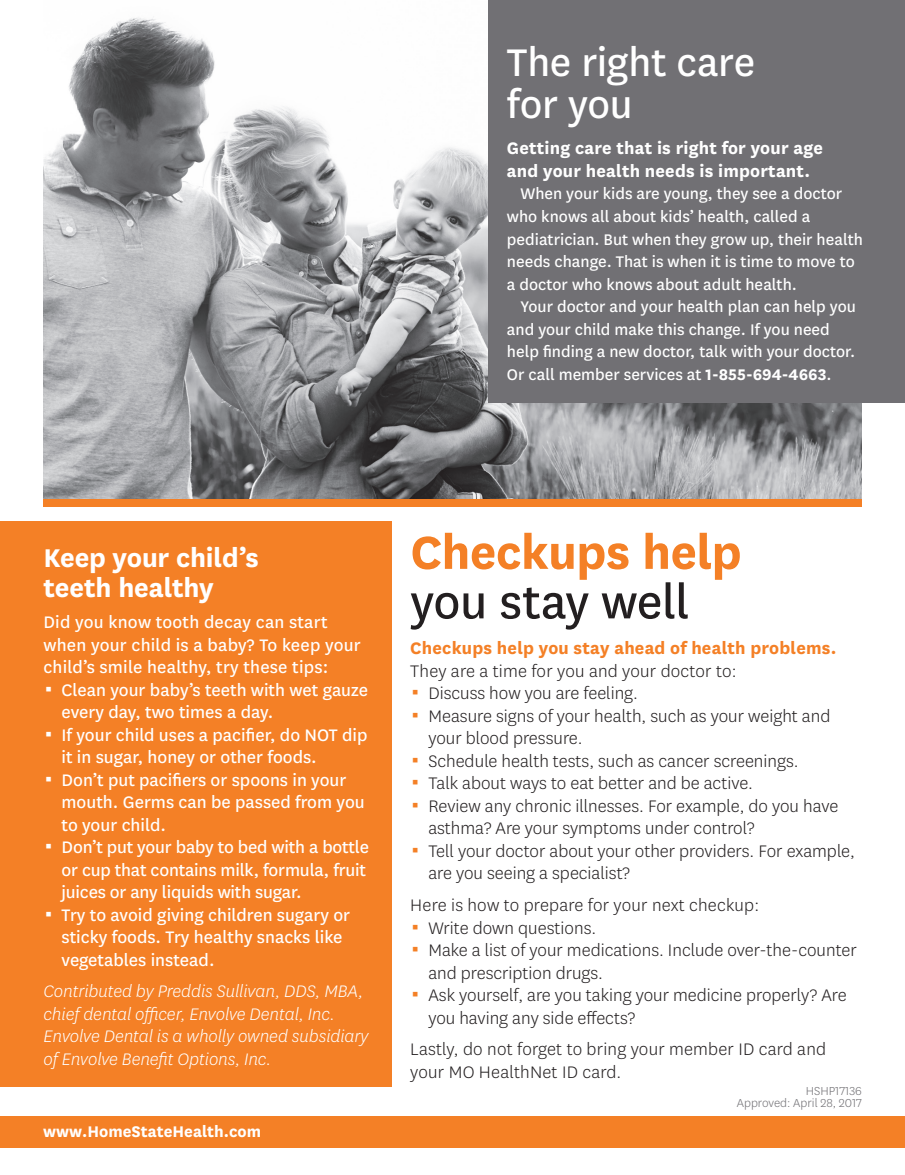
<style>
.page{position:relative;width:905px;height:1175px;background:#fff}
.page>*{position:absolute;margin:0;border:0;box-sizing:border-box;transform-origin:0 0}
.t1{font:700 54px/49.5px "Centene Sans";letter-spacing:-.01em;color:#f48026}
.t2{font:45px/42px "Centene Sans";letter-spacing:-.01em;color:#fff}
.t3{font:700 30px/30px "Centene Sans";letter-spacing:-.005em;color:#fff}
.t4{font:300 19.5px/22.5px "Centene Sans";color:#231f20}
.t5{font:19.5px/22.5px "Centene Sans";color:#fff}
.t6{font:italic 300 19.5px/22.5px "Centene Sans";letter-spacing:-.005em;color:#fff}
.t7{font:700 19.5px/22.5px "Centene Sans";letter-spacing:.01em;color:#f48026}
.t8{font:700 19.5px/22.5px "Centene Sans";letter-spacing:.01em;color:#fff}
.t9{font:18px/22.5px "Centene Sans";color:#fff}
.t10{font:700 18px "Centene Sans";color:#fff}
.t11{font:300 13.5px "Centene Sans";color:#717074}
.s1{font-weight:700}
.s2{font-weight:400;color:#231f20}
.s3{font-weight:300;color:#231f20}
</style>
<div class="page">
<div style="left:0;top:1116px;width:905px;height:31px;background:#f48026"></div>
<img style="left:43px;top:0;width:818px;height:499px">
<div style="left:489px;top:0;width:416px;height:403px;background:#717074"></div>
<div style="left:0;top:521px;width:392px;height:566px;background:#f48026"></div>
<div style="left:43px;top:499px;width:818px;height:8px;background:#f48026"></div>
<p class="t2" style="left:507px;top:39px;width:250px">The right care for you</p>
<p class="t8" style="left:507px;top:136px;width:317px">Getting care that is right for your age and your health needs is important.</p>
<p class="t9" style="left:507px;top:182px;width:357px;text-indent:14px">When your kids are young, they see a doctor who knows all about kids’ health, called a pediatrician. But when they grow up, their health needs change. That is when it is time to move to a doctor who knows about adult health.</p>
<p class="t9" style="left:507px;top:294px;width:350px;text-indent:14px">Your doctor and your health plan can help you and your child make this change. If you need help finding a new doctor, talk with your doctor.<br>Or call member services at <span class="s1">1-855-694-4663</span>.</p>
<p class="t3" style="left:44px;top:540px;width:217px">Keep your child’s teeth healthy</p>
<p class="t5" style="left:44px;top:610px;width:319px">Did you know tooth decay can start when your child is a baby? To keep your child’s smile healthy, try these tips:</p>
<p class="t5" style="left:62px;top:677px;width:308px">Clean your baby’s teeth with wet gauze every day, two times a day.</p>
<p class="t5" style="left:62px;top:722px;width:307px">If your child uses a pacifier, do NOT dip it in sugar, honey or other foods.</p>
<p class="t5" style="left:62px;top:767px;width:305px">Don’t put pacifiers or spoons in your mouth. Germs can be passed from you to your child.</p>
<p class="t5" style="left:62px;top:835px;width:309px">Don’t put your baby to bed with a bottle or cup that contains milk, formula, fruit juices or any liquids with sugar.</p>
<p class="t5" style="left:62px;top:902px;width:290px">Try to avoid giving children sugary or sticky foods. Try healthy snacks like vegetables instead.</p>
<p class="t6" style="left:44px;top:979px;width:327px">Contributed by Preddis Sullivan, DDS, MBA, chief dental officer, Envolve Dental, Inc.<br>Envolve Dental is a wholly owned subsidiary of Envolve Benefit Options, Inc.</p>
<p class="t10" style="left:43px;top:1119px;width:219px">www.HomeStateHealth.com</p>
<p class="t1" style="left:410px;top:523px;width:333px">Checkups help <span class="s2">you stay well</span></p>
<p class="t7" style="left:410px;top:635px;width:427px">Checkups help you stay ahead of health problems.<br><span class="s3">They are a time for you and your doctor to:</span></p>
<p class="t4" style="left:428px;top:681px;width:211px">Discuss how you are feeling.</p>
<p class="t4" style="left:428px;top:704px;width:403px">Measure signs of your health, such as your weight and your blood pressure.</p>
<p class="t4" style="left:428px;top:749px;width:372px">Schedule health tests, such as cancer screenings.</p>
<p class="t4" style="left:428px;top:771px;width:326px">Talk about ways to eat better and be active.</p>
<p class="t4" style="left:428px;top:794px;width:411px">Review any chronic illnesses. For example, do you have asthma? Are your symptoms under control?</p>
<p class="t4" style="left:428px;top:839px;width:428px">Tell your doctor about your other providers. For example, are you seeing a specialist?</p>
<p class="t4" style="left:410px;top:893px;width:350px">Here is how to prepare for your next checkup:</p>
<p class="t4" style="left:428px;top:915px;width:169px">Write down questions.</p>
<p class="t4" style="left:428px;top:938px;width:430px">Make a list of your medications. Include over-the-counter and prescription drugs.</p>
<p class="t4" style="left:428px;top:983px;width:420px">Ask yourself, are you taking your medicine properly? Are you having any side effects?</p>
<p class="t4" style="left:410px;top:1037px;width:417px">Lastly, do not forget to bring your member ID card and your MO HealthNet ID card.</p>
<p class="t11" style="left:805px;top:1082px;width:57px">HSHP17136</p>
<p class="t11" style="left:736px;top:1094px;width:126px">Approved: April 28, 2017</p>
</div>
